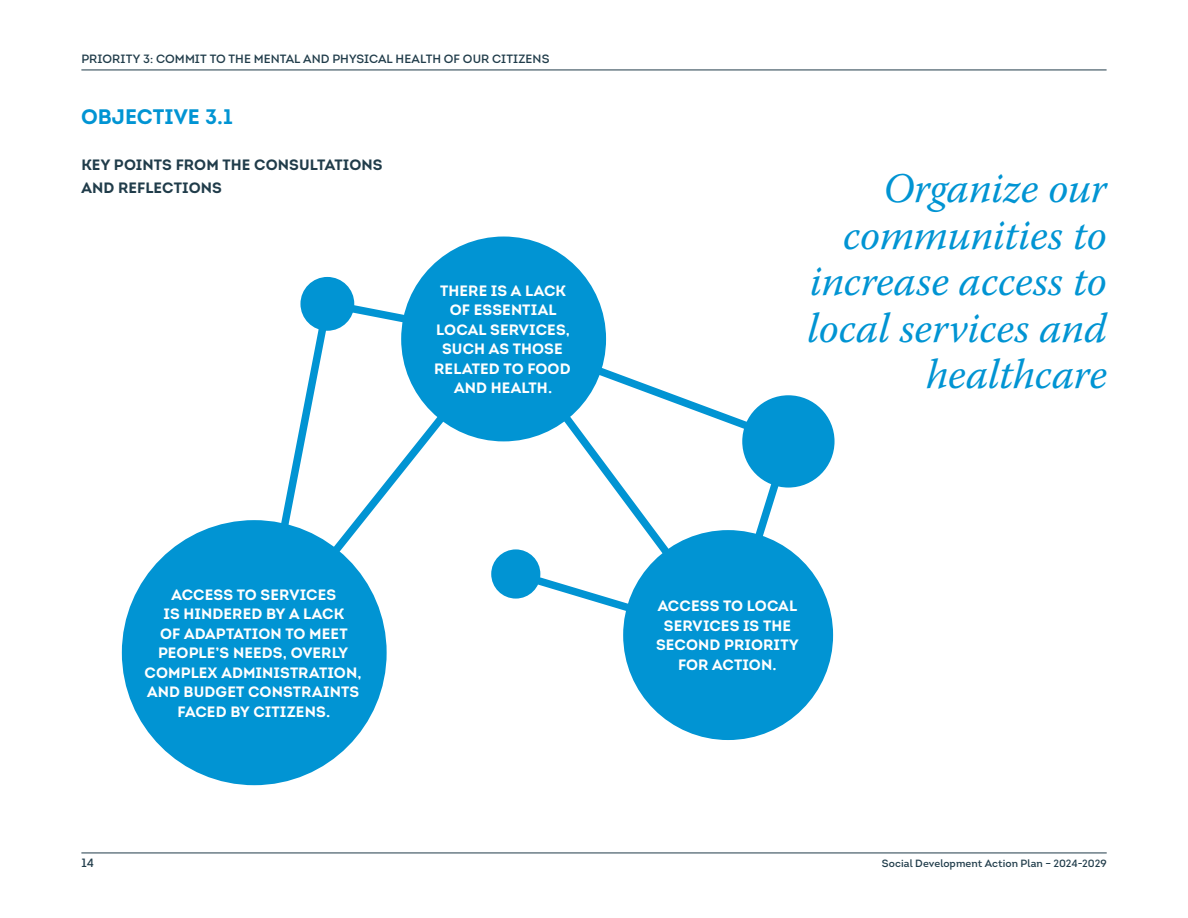
<style>
.page{position:relative;width:1188px;height:918px;background:#fff}
.page>*{position:absolute;margin:0;border:0;box-sizing:border-box;transform-origin:0 0}
.Citation{font:italic 42px/46.5px "Warnock Pro";letter-spacing:-.005em;color:#0194d3;text-align:right}
.t1{font:700 21px "Intro";color:#0194d3}
.Faits_Saillants{font:15px/19.5px "Intro Bold Caps";letter-spacing:.01em;color:#fff;text-align:center}
.t2{font:700 15px/22.5px "Intro";letter-spacing:.01em;color:#203c4a}
.t3{font:600 12px "Intro";letter-spacing:.005em;color:#203c4a}
.t4{font:600 10.5px "Intro";letter-spacing:.005em;color:#203c4a}
</style>
<div class="page">
<div style="left:742px;top:395px;width:93px;height:93px;background:#0194d3;border-radius:50%"></div>
<div style="left:300px;top:277px;width:54px;height:54px;background:#0194d3;border-radius:50%"></div>
<svg style="left:266px;top:295px;width:234px;height:338px"></svg>
<svg style="left:500px;top:337px;width:296px;height:260px"></svg>
<div style="left:401px;top:237px;width:205px;height:204px;background:#0194d3;border-radius:50%"></div>
<svg style="left:506px;top:565px;width:143px;height:82px"></svg>
<div style="left:623px;top:530px;width:210px;height:210px;background:#0194d3;border-radius:50%"></div>
<div style="left:122px;top:520px;width:265px;height:265px;background:#0194d3;border-radius:50%"></div>
<hr style="left:81px;top:70px;width:1026px;height:1px;background:#203c4a">
<hr style="left:81px;top:853px;width:1026px;height:1px;background:#203c4a">
<p class="t3" style="left:81px;top:51px;width:470px">PRIORITY 3: COMMIT TO THE MENTAL AND PHYSICAL HEALTH OF OUR CITIZENS</p>
<h1 class="t1" style="left:81px;top:103px;width:153px">OBJECTIVE 3.1</h1>
<h2 class="t2" style="left:81px;top:154px;width:303px">KEY POINTS FROM THE CONSULTATIONS<br>AND REFLECTIONS</h2>
<p class="Faits_Saillants" style="left:434px;top:281px;width:138px">THERE IS A LACK<br>OF ESSENTIAL<br>LOCAL SERVICES,<br>SUCH AS THOSE<br>RELATED TO FOOD<br>AND HEALTH.</p>
<p class="Faits_Saillants" style="left:145px;top:585px;width:219px">ACCESS TO SERVICES<br>IS HINDERED BY A LACK<br>OF ADAPTATION TO MEET<br>PEOPLE’S NEEDS, OVERLY<br>COMPLEX ADMINISTRATION,<br>AND BUDGET CONSTRAINTS<br>FACED BY CITIZENS.</p>
<p class="Citation" style="left:807px;top:164px;width:301px">Organize our communities to increase access to local services and healthcare</p>
<p class="Faits_Saillants" style="left:656px;top:596px;width:144px">ACCESS TO LOCAL<br>SERVICES IS THE<br>SECOND PRIORITY<br>FOR ACTION.</p>
<p class="t3" style="left:81px;top:855px;width:14px">14</p>
<p class="t4" style="left:882px;top:856px;width:226px">SOCIAL DEVELOPMENT ACTION PLAN – 2024-2029</p>
</div>
